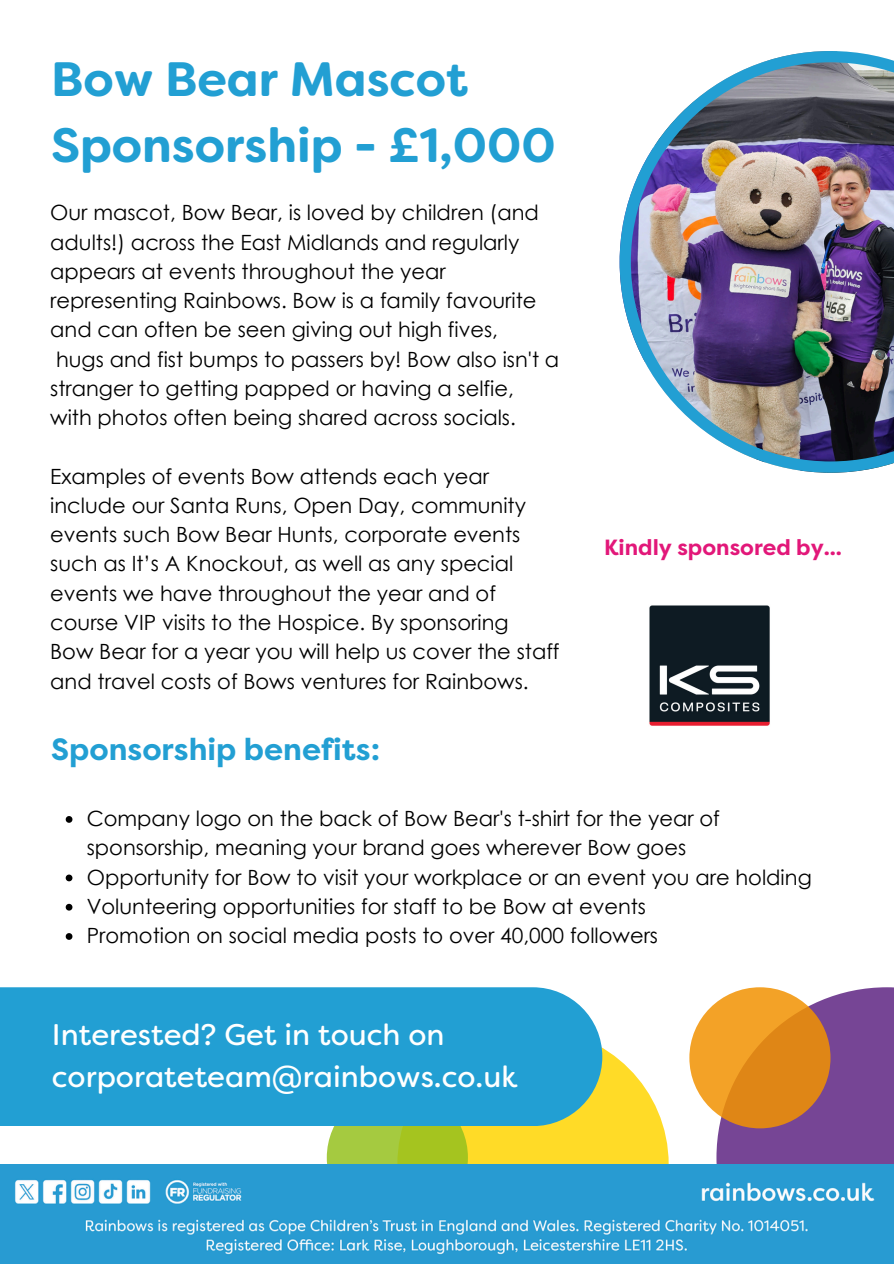
<style>
.page{position:relative;width:894px;height:1264px;background:#fff}
.page>*{position:absolute;margin:0;border:0;box-sizing:border-box;transform-origin:0 0}
.t1{font:700 48.15px/66.2px "Filson Soft";color:#229fd3}
.t2{font:700 30.75px "Filson Pro";color:#229fd3}
.t3{font:29.85px/41.7px "Filson Soft W03";color:#fff}
.t4{font:700 21.9px "Filson Pro";color:#e21779}
.t5{font:21px/29.2px "Century Gothic";color:#000}
</style>
<div class="page">
<img style="left:649px;top:605px;width:121px;height:121px">
<svg style="left:716px;top:987px;width:177px;height:177px;background:#7f509a"></svg>
<svg style="left:461px;top:1047px;width:207px;height:117px;fill:#ffdb27"></svg>
<svg style="left:689px;top:987px;width:141px;height:141px;background:#e8931f"></svg>
<svg style="left:327px;top:1087px;width:141px;height:141px;background:#a5c72f"></svg>
<img style="left:0;top:1164px;width:893px;height:99px">
<div style="left:0;top:987px;width:602px;height:139px;background:#229fd3"></div>
<img style="left:619px;top:51px;width:274px;height:421px">
<svg style="left:66px;top:816px;width:6px;height:6px"></svg>
<svg style="left:66px;top:874px;width:6px;height:7px"></svg>
<svg style="left:66px;top:903px;width:6px;height:7px"></svg>
<svg style="left:66px;top:933px;width:6px;height:6px"></svg>
<p class="t1" style="left:51px;top:46px;width:506px">Bow Bear Mascot<br>Sponsorship - £1,000</p>
<p class="t5" style="left:50px;top:197px;width:490px">Our mascot, Bow Bear, is loved by children (and adults!) across the East Midlands and regularly appears at events throughout the year representing Rainbows. Bow is a family favourite and can often be seen giving out high fives,</p>
<p class="t5" style="left:50px;top:344px;width:510px">hugs and fist bumps to passers by! Bow also isn't a stranger to getting papped or having a selfie, with photos often being shared across socials.</p>
<p class="t5" style="left:50px;top:461px;width:477px">Examples of events Bow attends each year include our Santa Runs, Open Day, community events such Bow Bear Hunts, corporate events such as It’s A Knockout, as well as any special events we have throughout the year and of course VIP visits to the Hospice. By sponsoring</p>
<h2 class="t5" style="left:50px;top:636px;width:510px">Bow Bear for a year you will help us cover the staff and travel costs of Bows ventures for Rainbows.</h2>
<h4 class="t2" style="left:51px;top:731px;width:330px">Sponsorship benefits:</h4>
<p class="t4" style="left:604px;top:534px;width:239px">Kindly sponsored by...</p>
<p class="t5" style="left:87px;top:803px;width:634px">Company logo on the back of Bow Bear's t-shirt for the year of sponsorship, meaning your brand goes wherever Bow goes</p>
<p class="t5" style="left:87px;top:861px;width:726px">Opportunity for Bow to visit your workplace or an event you are holding</p>
<p class="t5" style="left:87px;top:891px;width:560px">Volunteering opportunities for staff to be Bow at events</p>
<p class="t5" style="left:87px;top:920px;width:572px">Promotion on social media posts to over 40,000 followers</p>
<h1 class="t3" style="left:52px;top:1014px;width:467px">Interested? Get in touch on corporateteam@rainbows.co.uk</h1>
</div>
